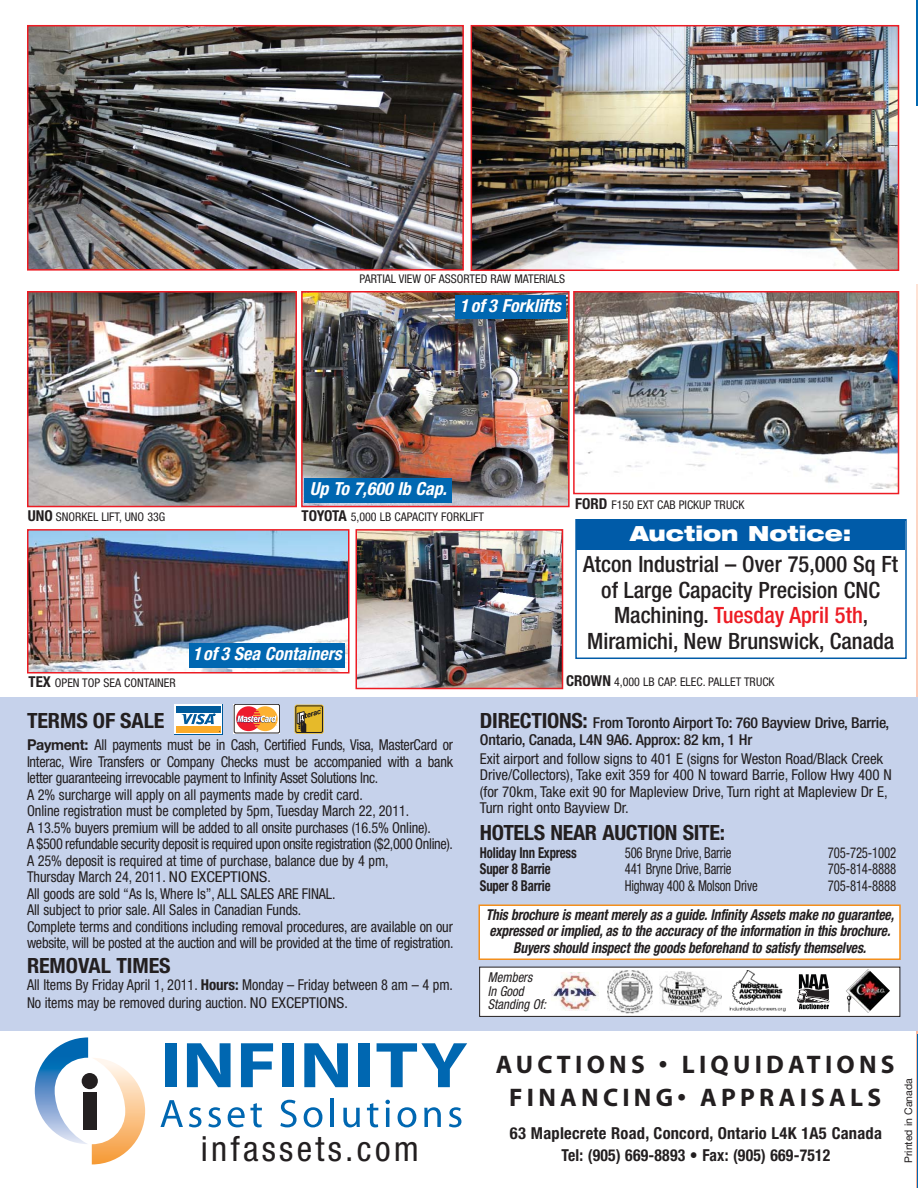
<style>
.page{position:relative;width:918px;height:1188px;background:#fff}
.page>*{position:absolute;margin:0;border:0;box-sizing:border-box;transform-origin:0 0}
.t1{font:condensed 34.8px "Helvetica Neue";letter-spacing:.095em;color:#231f20}
.t2{font:700 25.5px/33px "Myriad";letter-spacing:.165em;color:#231f20;text-align:center}
.t3{font:500 condensed 22.5px/25.5px "Helvetica Neue";color:#231f20;text-align:center}
.t4{font:700 condensed 21px "Helvetica Neue";letter-spacing:-.015em;color:#231f20;scale:1.05 1}
.t5{font:900 expanded 20.85px "Helvetica Neue";color:#fff}
.t6{font:italic 700 condensed 18px "Helvetica Neue";color:#fff}
.t7{font:700 condensed 16.5px/22.5px "Helvetica Neue";letter-spacing:.015em;color:#231f20;text-align:center}
.t8{font:condensed 15px/16.5px "Helvetica Neue";letter-spacing:-.01em;color:#231f20;scale:.95 1}
.t9{font:condensed 15px/16.5px "Helvetica Neue";letter-spacing:-.01em;color:#231f20}
.t10{font:italic 700 condensed 15px/16.5px "Helvetica Neue";letter-spacing:-.01em;color:#231f20;text-align:center;scale:.9 1}
.t11{font:condensed 15px "Helvetica Neue";letter-spacing:-.01em;color:#231f20;scale:.85 1}
.t12{font:500 condensed 15px/16.5px "Helvetica Neue";letter-spacing:-.015em;color:#231f20;scale:1.05 1}
.t13{font:700 condensed 15px "Helvetica Neue";letter-spacing:-.015em;color:#231f20;scale:.85 1}
.t14{font:italic condensed 13.65px/13.6px "Helvetica Neue";color:#231f20;scale:.94 1}
.t15{font:condensed 12px "Helvetica Neue";color:#231f20}
.t16{font:10.5px "Helvetica Neue";color:#231f20}
.s1{font-weight:700;font-size:15px}
.s2{font-weight:700;font-stretch:normal}
.s3{font-weight:700}
.s4{color:#ed1c24}
.s5{font-weight:700;font-size:21px}
</style>
<div class="page">
<svg style="left:917px;top:285px;width:1px;height:749px"></svg>
<img style="left:917px;top:0;width:1px;height:106px">
<div style="left:0;top:697px;width:917px;height:334px;background:#c6d2eb"></div>
<div style="left:174px;top:704px;width:48px;height:30px;background:#fff"></div>
<svg style="left:176px;top:706px;width:45px;height:27px"></svg>
<div style="left:176px;top:706px;width:44px;height:6px;background:#005a9b"></div>
<div style="left:176px;top:726px;width:44px;height:6px;background:#fbaa28"></div>
<svg style="left:181px;top:714px;width:34px;height:10px"></svg>
<svg style="left:236px;top:706px;width:42px;height:25px"></svg>
<div style="left:234px;top:704px;width:46px;height:29px;border:1px solid #231f20;border-radius:2px"></div>
<svg style="left:295px;top:705px;width:29px;height:29px"></svg>
<svg style="left:298px;top:708px;width:23px;height:23px"></svg>
<div style="left:296px;top:706px;width:27px;height:27px;border:1px solid #231f20;border-radius:2px"></div>
<div style="left:480px;top:967px;width:420px;height:49px;background:#fff"></div>
<div style="left:479px;top:967px;width:421px;height:50px;border:1px solid #231f20"></div>
<img style="left:607px;top:970px;width:45px;height:43px">
<img style="left:552px;top:973px;width:47px;height:38px">
<img style="left:660px;top:971px;width:62px;height:42px">
<img style="left:729px;top:971px;width:56px;height:41px">
<svg style="left:797px;top:974px;width:32px;height:35px"></svg>
<img style="left:846px;top:969px;width:44px;height:44px">
<img style="left:30px;top:294px;width:264px;height:210px">
<div style="left:27px;top:291px;width:270px;height:216px;border:2px solid #ed1c24"></div>
<img style="left:304px;top:294px;width:263px;height:210px">
<div style="left:301px;top:291px;width:269px;height:216px;border:2px solid #ed1c24"></div>
<img style="left:576px;top:294px;width:320px;height:194px">
<div style="left:573px;top:291px;width:326px;height:203px;border:2px solid #ed1c24"></div>
<img style="left:30px;top:532px;width:317px;height:139px">
<div style="left:27px;top:529px;width:323px;height:145px;border:2px solid #ed1c24"></div>
<img style="left:359px;top:532px;width:201px;height:154px">
<div style="left:356px;top:529px;width:207px;height:160px;border:2px solid #ed1c24"></div>
<img style="left:30px;top:28px;width:431px;height:240px">
<div style="left:27px;top:25px;width:437px;height:246px;border:2px solid #ed1c24"></div>
<img style="left:474px;top:28px;width:422px;height:240px">
<div style="left:471px;top:25px;width:428px;height:246px;border:2px solid #ed1c24"></div>
<img style="left:917px;top:1034px;width:1px;height:154px">
<svg style="left:35px;top:1037px;width:110px;height:127px"></svg>
<div style="left:165px;top:1043px;width:12px;height:44px;background:#0067b1"></div>
<svg style="left:187px;top:1043px;width:44px;height:44px"></svg>
<svg style="left:241px;top:1043px;width:32px;height:44px"></svg>
<div style="left:282px;top:1043px;width:12px;height:44px;background:#0067b1"></div>
<svg style="left:304px;top:1043px;width:44px;height:44px"></svg>
<div style="left:358px;top:1043px;width:12px;height:44px;background:#0067b1"></div>
<svg style="left:377px;top:1043px;width:90px;height:44px"></svg>
<svg style="left:160px;top:1100px;width:23px;height:27px"></svg>
<svg style="left:189px;top:1107px;width:12px;height:20px"></svg>
<svg style="left:208px;top:1107px;width:13px;height:20px"></svg>
<svg style="left:228px;top:1103px;width:34px;height:24px"></svg>
<svg style="left:280px;top:1100px;width:17px;height:27px"></svg>
<svg style="left:304px;top:1107px;width:18px;height:20px"></svg>
<hr style="left:331px;top:1099px;width:3px;height:28px;background:#0067b1">
<svg style="left:343px;top:1108px;width:17px;height:19px"></svg>
<svg style="left:367px;top:1103px;width:11px;height:24px"></svg>
<hr style="left:386px;top:1108px;width:3px;height:19px;background:#0067b1">
<svg style="left:385px;top:1100px;width:5px;height:4px"></svg>
<svg style="left:398px;top:1107px;width:18px;height:20px"></svg>
<svg style="left:424px;top:1107px;width:17px;height:20px"></svg>
<svg style="left:449px;top:1107px;width:12px;height:20px"></svg>
<div style="left:480px;top:906px;width:419px;height:52px;background:#fff"></div>
<div style="left:478px;top:904px;width:423px;height:56px;border:2px solid #f38f1d"></div>
<div style="left:455px;top:296px;width:111px;height:23px;background:#0067b1"></div>
<div style="left:304px;top:478px;width:148px;height:25px;background:#0067b1"></div>
<div style="left:190px;top:644px;width:155px;height:24px;background:#0067b1"></div>
<div style="left:575px;top:519px;width:332px;height:140px;border:2px solid #005ba8"></div>
<div style="left:576px;top:520px;width:329px;height:30px;background:#005ba8"></div>
<p class="t15" style="left:359px;top:274px;width:207px">PARTIAL VIEW OF ASSORTED RAW MATERIALS</p>
<p class="t6" style="left:460px;top:299px;width:106px">1 of 3 Forklifts</p>
<p class="t6" style="left:310px;top:482px;width:142px">Up To 7,600 lb Cap.</p>
<p class="t15" style="left:28px;top:513px;width:139px"><span class="s1">UNO</span> SNORKEL LIFT, UNO 33G</p>
<p class="t15" style="left:302px;top:513px;width:184px"><span class="s1">TOYOTA</span> 5,000 LB CAPACITY FORKLIFT</p>
<p class="t15" style="left:575px;top:500px;width:171px"><span class="s1">FORD</span> F150 EXT CAB PICKUP TRUCK</p>
<p class="t15" style="left:28px;top:679px;width:149px"><span class="s1">TEX</span> OPEN TOP SEA CONTAINER</p>
<p class="t6" style="left:193px;top:647px;width:154px">1of 3 Sea Containers</p>
<h3 class="t4" style="left:27px;top:713px;width:132px">TERMS OF SALE</h3>
<p class="t8" style="left:27px;top:738px;width:450px"><span class="s2">Payment:</span> All payments must be in Cash, Certified Funds, Visa, MasterCard or Interac, Wire Transfers or Company Checks must be accompanied with a bank letter guaranteeing irrevocable payment to Infinity Asset Solutions Inc.<br>A 2% surcharge will apply on all payments made by credit card.<br>Online registration must be completed by 5pm, Tuesday March 22, 2011.<br>A 13.5% buyers premium will be added to all onsite purchases (16.5% Online).<br>A $500 refundable security deposit is required upon onsite registration ($2,000 Online).<br>A 25% deposit is required at time of purchase, balance due by 4 pm,<br>Thursday March 24, 2011. NO EXCEPTIONS.<br>All goods are sold “As Is, Where Is”, ALL SALES ARE FINAL.<br>All subject to prior sale. All Sales in Canadian Funds.<br>Complete terms and conditions including removal procedures, are available on our website, will be posted at the auction and will be provided at the time of registration.</p>
<h3 class="t4" style="left:27px;top:958px;width:138px">REMOVAL TIMES</h3>
<p class="t8" style="left:27px;top:978px;width:450px;line-height:17.2px">All Items By Friday April 1, 2011. <span class="s3">Hours:</span> Monday – Friday between 8 am – 4 pm.<br>No items may be removed during auction. NO EXCEPTIONS.</p>
<h1 class="t1" style="left:201px;top:1137px;width:219px">infassets.com</h1>
<h3 class="t5" style="left:630px;top:525px;width:223px">Auction Notice:</h3>
<h3 class="t3" style="left:583px;top:553px;width:316px">Atcon Industrial – Over 75,000 Sq Ft of Large Capacity Precision CNC Machining. <span class="s4">Tuesday April 5th</span>, Miramichi, New Brunswick, Canada</h3>
<p class="t15" style="left:566px;top:678px;width:210px"><span class="s1">CROWN</span> 4,000 LB CAP. ELEC. PALLET TRUCK</p>
<p class="t12" style="left:480px;top:716px;width:391px"><span class="s5">DIRECTIONS:</span> From Toronto Airport To: 760 Bayview Drive, Barrie,<br>Ontario, Canada, L4N 9A6. Approx: 82 km, 1 Hr</p>
<p class="t9" style="left:480px;top:751px;width:413px">Exit airport and follow signs to 401 E (signs for Weston Road/Black Creek Drive/Collectors), Take exit 359 for 400 N toward Barrie, Follow Hwy 400 N (for 70km, Take exit 90 for Mapleview Drive, Turn right at Mapleview Dr E, Turn right onto Bayview Dr.</p>
<h3 class="t4" style="left:480px;top:825px;width:235px">HOTELS NEAR AUCTION SITE:</h3>
<p class="t13" style="left:480px;top:847px;width:115px">Holiday Inn Express</p>
<p class="t11" style="left:625px;top:847px;width:127px">506 Bryne Drive, Barrie</p>
<p class="t11" style="left:828px;top:847px;width:82px">705-725-1002</p>
<p class="t13" style="left:480px;top:864px;width:85px">Super 8 Barrie</p>
<p class="t11" style="left:625px;top:864px;width:127px">441 Bryne Drive, Barrie</p>
<p class="t11" style="left:828px;top:864px;width:82px">705-814-8888</p>
<p class="t13" style="left:480px;top:880px;width:85px">Super 8 Barrie</p>
<p class="t11" style="left:625px;top:880px;width:158px">Highway 400 &amp; Molson Drive</p>
<p class="t11" style="left:828px;top:880px;width:82px">705-814-8888</p>
<p class="t10" style="left:486px;top:908px;width:458px">This brochure is meant merely as a guide.Infinity Assets make no guarantee, expressed orimplied,as to the accuracy of the information in this brochure.<br>Buyers should inspect the goods beforehand to satisfy themselves.</p>
<p class="t14" style="left:488px;top:971px;width:66px">Members<br>In Good<br>Standing Of:</p>
<h2 class="t2" style="left:496px;top:1050px;width:400px">AUCTIONS • LIQUIDATIONS<br>FINANCING• APPRAISALS</h2>
<p class="t7" style="left:510px;top:1123px;width:374px">63 Maplecrete Road, Concord, Ontario L4K 1A5 Canada<br>Tel: (905) 669-8893 • Fax: (905) 669-7512</p>
<p class="t16" style="left:902px;top:1163px;width:86px;rotate:-90deg">Printed in Canada</p>
</div>
